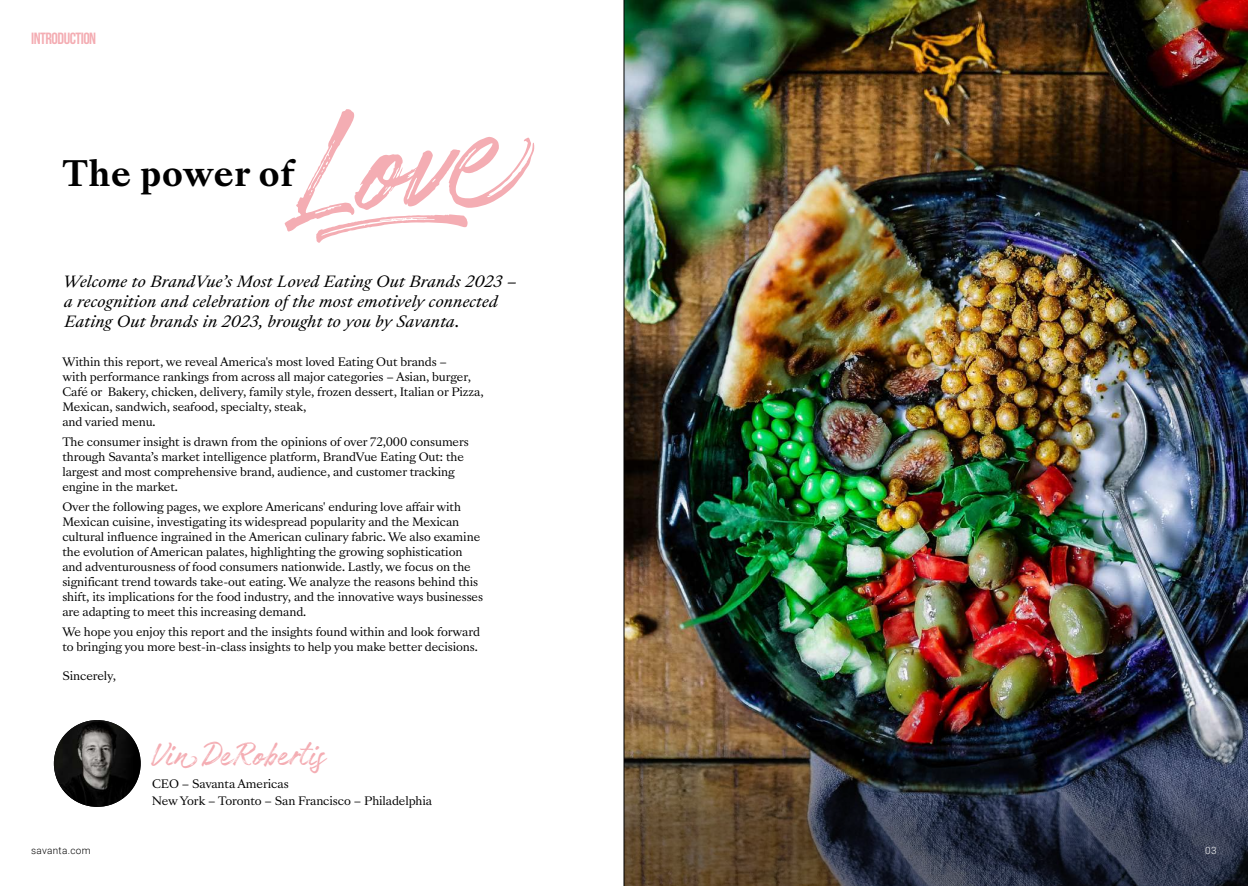
<style>
.page{position:relative;width:1248px;height:886px;background:#fff}
.page>*{position:absolute;margin:0;border:0;box-sizing:border-box;transform-origin:0 0}
.t1{font:166.5px "Authenia";color:#f4adb3}
.t2{font:37.5px "Authenia";color:#f4adb3}
.t3{font:700 34px "Sang Bleu Versailles";letter-spacing:.02em;color:#000}
.t4{font:16.25px "Bebas Neue";letter-spacing:-.03em;color:#f4adb3}
.t5{font:italic 15px/20px "Sang Bleu Versailles";letter-spacing:.015em;color:#000}
.t6{font:11.25px/15px "Sang Bleu Versailles";letter-spacing:-.01em;color:#000}
.t7{font:300 10px "Roboto";letter-spacing:.03em;color:#000}
.t8{font:300 10px "Roboto";color:#fff}
</style>
<div class="page">
<img style="left:624px;top:0;width:623px;height:886px">
<img style="left:54px;top:720px;width:87px;height:87px;border-radius:43px">
<hr style="left:623px;top:0;width:1px;height:886px;background:#000">
<h3 class="t4" style="left:31px;top:29px;width:67px">INTRODUCTION</h3>
<h1 class="t1" style="left:280px;top:86px;width:244px;rotate:-6deg">Love</h1>
<h3 class="t3" style="left:62px;top:149px;width:233px">The power of</h3>
<h3 class="t5" style="left:63px;top:272px;width:455px">Welcome to BrandVue’s Most Loved Eating Out Brands 2023 – a recognition and celebration of the most emotively connected<br>Eating Out brands in 2023, brought to you by Savanta.</h3>
<p class="t6" style="left:62px;top:355px;width:422px">Within this report, we reveal America's most loved Eating Out brands –<br>with performance rankings from across all major categories – Asian, burger, Café or Bakery, chicken, delivery, family style, frozen dessert, Italian or Pizza, Mexican, sandwich, seafood, specialty, steak,<br>and varied menu.</p>
<p class="t6" style="left:62px;top:435px;width:408px">The consumer insight is drawn from the opinions of over 72,000 consumers through Savanta’s market intelligence platform, BrandVue Eating Out: the largest and most comprehensive brand, audience, and customer tracking engine in the market.</p>
<p class="t6" style="left:62px;top:500px;width:422px">Over the following pages, we explore Americans' enduring love affair with Mexican cuisine, investigating its widespread popularity and the Mexican cultural influence ingrained in the American culinary fabric. We also examine the evolution of American palates, highlighting the growing sophistication and adventurousness of food consumers nationwide. Lastly, we focus on the significant trend towards take-out eating. We analyze the reasons behind this shift, its implications for the food industry, and the innovative ways businesses are adapting to meet this increasing demand.</p>
<p class="t6" style="left:62px;top:625px;width:419px">We hope you enjoy this report and the insights found within and look forward to bringing you more best-in-class insights to help you make better decisions.</p>
<p class="t6" style="left:62px;top:669px;width:55px">Sincerely,</p>
<h2 class="t2" style="left:151px;top:736px;width:177px">VinDeRobertis</h2>
<p class="t6" style="left:152px;top:776px;width:282px;line-height:16.2px">CEO – Savanta Americas<br>New York – Toronto – San Francisco – Philadelphia</p>
<p class="t7" style="left:31px;top:844px;width:61px">savanta.com</p>
<p class="t8" style="left:1204px;top:844px;width:13px">03</p>
</div>
